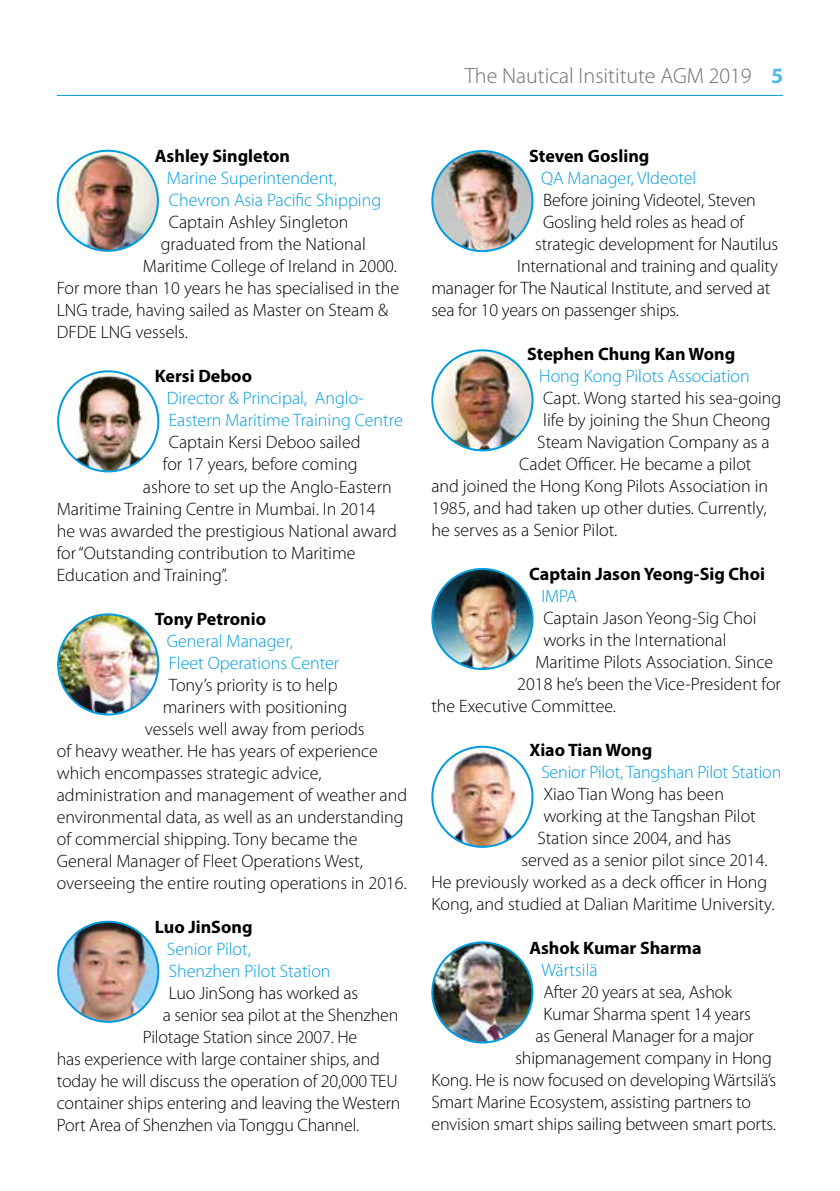
<style>
.page{position:relative;width:840px;height:1191px;background:#fff}
.page>*{position:absolute;margin:0;border:0;box-sizing:border-box;transform-origin:0 0}
.t1{font:300 22px "Myriad Pro";color:#706f6f}
.t2{font:300 18px "Myriad Pro";color:#000}
.t3{font:300 18px/22px "Myriad Pro";color:#009cde}
.t4{font:700 18px "Myriad Pro";color:#000}
.s1{font-weight:700;color:#54b9ea}
</style>
<div class="page">
<hr style="left:57px;top:95px;width:725px;height:1px;background:#009cde">
<img style="left:58px;top:374px;width:100px;height:97px">
<div style="left:57px;top:370px;width:102px;height:102px;border:2px solid #009cde;border-radius:50%"></div>
<img style="left:432px;top:569px;width:100px;height:100px;border-radius:50px">
<div style="left:431px;top:568px;width:102px;height:102px;border:2px solid #009cde;border-radius:50%"></div>
<img style="left:432px;top:151px;width:100px;height:100px">
<div style="left:431px;top:150px;width:102px;height:102px;border:2px solid #009cde;border-radius:50%"></div>
<img style="left:58px;top:921px;width:100px;height:100px;border-radius:50px">
<div style="left:57px;top:920px;width:102px;height:102px;border:2px solid #009cde;border-radius:50%"></div>
<img style="left:432px;top:350px;width:100px;height:100px;border-radius:50px">
<div style="left:431px;top:349px;width:102px;height:102px;border:2px solid #009cde;border-radius:50%"></div>
<img style="left:432px;top:747px;width:100px;height:100px;border-radius:50px">
<div style="left:431px;top:746px;width:102px;height:102px;border:2px solid #009cde;border-radius:50%"></div>
<img style="left:58px;top:151px;width:100px;height:100px;border-radius:50px">
<div style="left:57px;top:150px;width:102px;height:102px;border:2px solid #009cde;border-radius:50%"></div>
<img style="left:58px;top:614px;width:100px;height:100px;border-radius:50px">
<div style="left:57px;top:613px;width:102px;height:102px;border:2px solid #009cde;border-radius:50%"></div>
<img style="left:432px;top:942px;width:100px;height:100px;border-radius:50px">
<div style="left:431px;top:941px;width:102px;height:102px;border:2px solid #009cde;border-radius:50%"></div>
<p class="t1" style="left:464px;top:62px;width:320px">The Nautical Insititute AGM 2019 <span class="s1">5</span></p>
<p class="t4" style="left:155px;top:145px;width:137px">Ashley Singleton</p>
<p class="t3" style="left:167px;top:167px;width:216px">Marine Superintendent,<br>Chevron Asia Pacific Shipping</p>
<p class="t2" style="left:169px;top:212px;width:181px">Captain Ashley Singleton</p>
<p class="t2" style="left:161px;top:234px;width:206px">graduated from the National</p>
<p class="t2" style="left:143px;top:256px;width:255px">Maritime College of Ireland in 2000.</p>
<p class="t2" style="left:57px;top:278px;width:343px">For more than 10 years he has specialised in the</p>
<p class="t2" style="left:57px;top:300px;width:333px">LNG trade, having sailed as Master on Steam &amp;</p>
<p class="t2" style="left:57px;top:322px;width:133px">DFDE LNG vessels.</p>
<p class="t4" style="left:155px;top:365px;width:99px">Kersi Deboo</p>
<p class="t3" style="left:167px;top:387px;width:237px">Director &amp; Principal, Anglo-<br>Eastern Maritime Training Centre</p>
<p class="t2" style="left:169px;top:431px;width:193px">Captain Kersi Deboo sailed</p>
<p class="t2" style="left:163px;top:453px;width:196px">for 17 years, before coming</p>
<p class="t2" style="left:143px;top:475px;width:250px">ashore to set up the Anglo-Eastern</p>
<p class="t2" style="left:57px;top:497px;width:320px">Maritime Training Centre in Mumbai. In 2014</p>
<p class="t2" style="left:57px;top:519px;width:341px">he was awarded the prestigious National award</p>
<p class="t2" style="left:57px;top:541px;width:300px">for “Outstanding contribution to Maritime</p>
<p class="t2" style="left:57px;top:563px;width:172px">Education and Training”.</p>
<p class="t4" style="left:155px;top:606px;width:113px">Tony Petronio</p>
<p class="t3" style="left:167px;top:629px;width:174px">General Manager,<br>Fleet Operations Center</p>
<p class="t2" style="left:169px;top:673px;width:170px">Tony’s priority is to help</p>
<p class="t2" style="left:163px;top:695px;width:186px">mariners with positioning</p>
<p class="t2" style="left:145px;top:717px;width:221px">vessels well away from periods</p>
<p class="t2" style="left:57px;top:739px;width:322px">of heavy weather. He has years of experience</p>
<p class="t2" style="left:57px;top:761px;width:266px">which encompasses strategic advice,</p>
<p class="t2" style="left:57px;top:783px;width:352px">administration and management of weather and</p>
<p class="t2" style="left:57px;top:805px;width:348px">environmental data, as well as an understanding</p>
<p class="t2" style="left:57px;top:827px;width:302px">of commercial shipping. Tony became the</p>
<p class="t2" style="left:57px;top:849px;width:307px">General Manager of Fleet Operations West,</p>
<p class="t2" style="left:57px;top:871px;width:351px">overseeing the entire routing operations in 2016.</p>
<p class="t4" style="left:155px;top:914px;width:99px">Luo JinSong</p>
<p class="t3" style="left:167px;top:937px;width:165px">Senior Pilot,<br>Shenzhen Pilot Station</p>
<p class="t2" style="left:169px;top:981px;width:191px">Luo JinSong has worked as</p>
<p class="t2" style="left:163px;top:1003px;width:237px">a senior sea pilot at the Shenzhen</p>
<p class="t2" style="left:143px;top:1025px;width:216px">Pilotage Station since 2007. He</p>
<p class="t2" style="left:57px;top:1047px;width:324px">has experience with large container ships, and</p>
<p class="t2" style="left:57px;top:1069px;width:342px">today he will discuss the operation of 20,000 TEU</p>
<p class="t2" style="left:57px;top:1091px;width:345px">container ships entering and leaving the Western</p>
<p class="t2" style="left:57px;top:1113px;width:304px">Port Area of Shenzhen via Tonggu Channel.</p>
<p class="t4" style="left:529px;top:144px;width:122px">Steven Gosling</p>
<p class="t3" style="left:541px;top:167px;width:156px">QA Manager, VIdeotel</p>
<p class="t2" style="left:543px;top:189px;width:214px">Before joining Videotel, Steven</p>
<p class="t2" style="left:543px;top:211px;width:202px">Gosling held roles as head of</p>
<p class="t2" style="left:535px;top:233px;width:244px">strategic development for Nautilus</p>
<p class="t2" style="left:517px;top:255px;width:262px">International and training and quality</p>
<p class="t2" style="left:431px;top:277px;width:340px">manager for The Nautical Institute, and served at</p>
<p class="t2" style="left:431px;top:299px;width:249px">sea for 10 years on passenger ships.</p>
<p class="t4" style="left:527px;top:342px;width:209px">Stephen Chung Kan Wong</p>
<p class="t3" style="left:539px;top:365px;width:212px">Hong Kong Pilots Association</p>
<p class="t2" style="left:543px;top:387px;width:239px">Capt. Wong started his sea-going</p>
<p class="t2" style="left:543px;top:409px;width:229px">life by joining the Shun Cheong</p>
<p class="t2" style="left:537px;top:431px;width:234px">Steam Navigation Company as a</p>
<p class="t2" style="left:519px;top:453px;width:233px">Cadet Officer. He became a pilot</p>
<p class="t2" style="left:431px;top:475px;width:338px">and joined the Hong Kong Pilots Association in</p>
<p class="t2" style="left:431px;top:497px;width:336px">1985, and had taken up other duties. Currently,</p>
<p class="t2" style="left:431px;top:519px;width:187px">he serves as a Senior Pilot.</p>
<p class="t4" style="left:529px;top:562px;width:237px">Captain Jason Yeong-Sig Choi</p>
<p class="t3" style="left:541px;top:585px;width:37px">IMPA</p>
<p class="t2" style="left:543px;top:607px;width:215px">Captain Jason Yeong-Sig Choi</p>
<p class="t2" style="left:543px;top:629px;width:185px">works in the International</p>
<p class="t2" style="left:535px;top:651px;width:239px">Maritime Pilots Association. Since</p>
<p class="t2" style="left:517px;top:673px;width:265px">2018 he’s been the Vice-President for</p>
<p class="t2" style="left:431px;top:695px;width:186px">the Executive Committee.</p>
<p class="t4" style="left:529px;top:738px;width:124px">Xiao Tian Wong</p>
<p class="t3" style="left:541px;top:761px;width:241px">Senior Pilot, Tangshan Pilot Station</p>
<p class="t2" style="left:543px;top:783px;width:182px">Xiao Tian Wong has been</p>
<p class="t2" style="left:543px;top:805px;width:214px">working at the Tangshan Pilot</p>
<p class="t2" style="left:537px;top:827px;width:195px">Station since 2004, and has</p>
<p class="t2" style="left:521px;top:849px;width:248px">served as a senior pilot since 2014.</p>
<p class="t2" style="left:431px;top:871px;width:337px">He previously worked as a deck officer in Hong</p>
<p class="t2" style="left:431px;top:893px;width:344px">Kong, and studied at Dalian Maritime University.</p>
<p class="t4" style="left:529px;top:936px;width:174px">Ashok Kumar Sharma</p>
<p class="t3" style="left:541px;top:959px;width:58px">Wärtsilä</p>
<p class="t2" style="left:543px;top:981px;width:190px">After 20 years at sea, Ashok</p>
<p class="t2" style="left:543px;top:1003px;width:209px">Kumar Sharma spent 14 years</p>
<p class="t2" style="left:535px;top:1025px;width:220px">as General Manager for a major</p>
<p class="t2" style="left:515px;top:1047px;width:258px">shipmanagement company in Hong</p>
<p class="t2" style="left:431px;top:1069px;width:346px">Kong. He is now focused on developing Wärtsilä’s</p>
<p class="t2" style="left:431px;top:1091px;width:321px">Smart Marine Ecosystem, assisting partners to</p>
<p class="t2" style="left:431px;top:1113px;width:346px">envision smart ships sailing between smart ports.</p>
</div>
